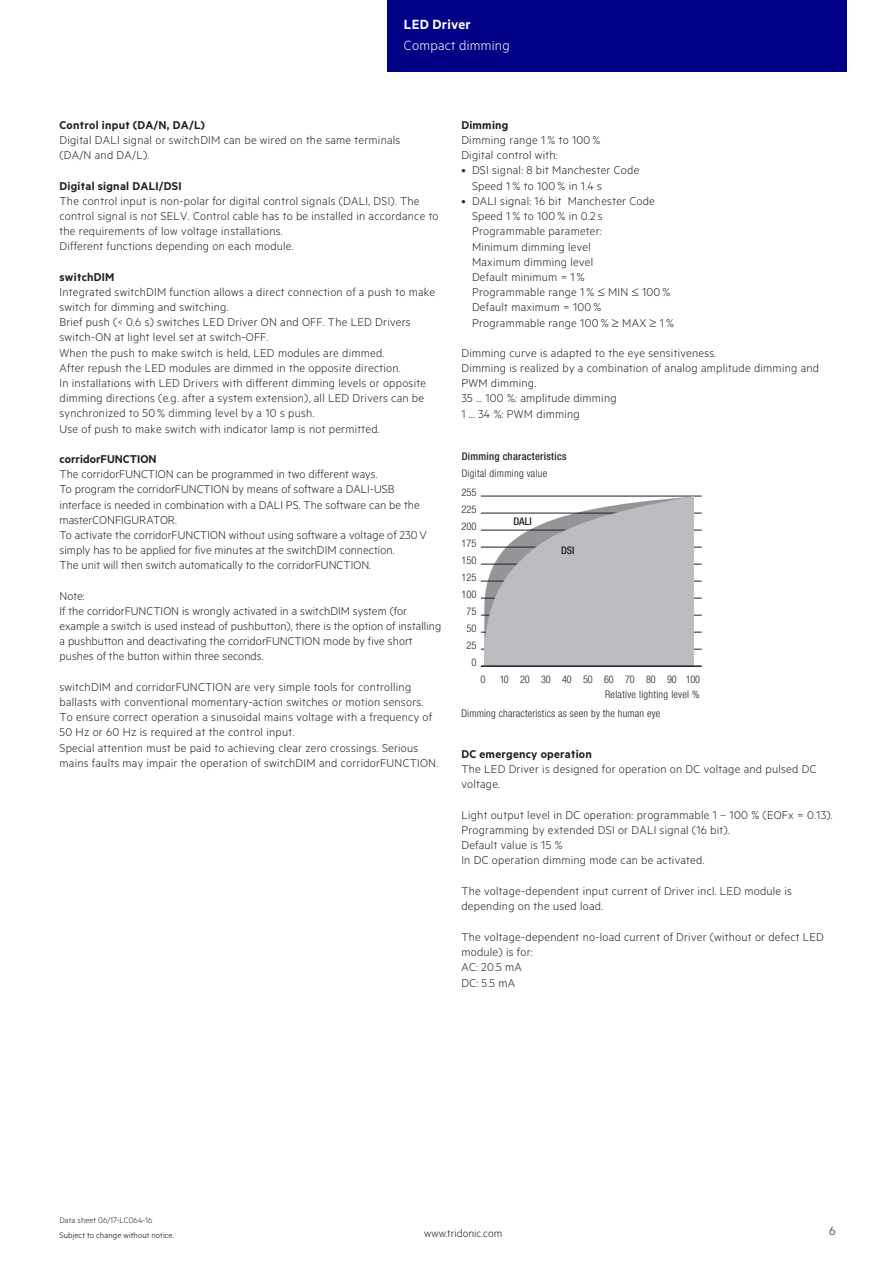
<style>
.page{position:relative;width:893px;height:1263px;background:#fff}
.page>*{position:absolute;margin:0;border:0;box-sizing:border-box;transform-origin:0 0}
.t1{font:15px "Tridonic Metric Print Light";letter-spacing:.015em;color:#fff}
.t2{font:15px "Tridonic Metric Print Semi";letter-spacing:.015em;color:#fff}
.t3{font:13.5px "Tridonic Metric Print Light";color:#231f20}
.t4{font:12.75px/15.1px "Tridonic Metric Print Light";letter-spacing:.02em;color:#231f20}
.t5{font:12.75px "Tridonic Metric Print Semi";letter-spacing:.02em;color:#231f20}
.t6{font:12px "Tridonic Metric Print Light";letter-spacing:.005em;color:#231f20}
.t7{font:300 condensed 10.5px "Helvetica Neue LTW1 G";letter-spacing:.02em;color:#231f20}
.t8{font:300 condensed 10.5px/17px "Helvetica Neue LTW1 G";color:#231f20;text-align:right}
.t9{font:500 condensed 10.5px "Helvetica Neue LTW1 G";letter-spacing:.03em;color:#231f20}
.t10{font:9px "Tridonic Metric Print Light";letter-spacing:.01em;color:#000}
.t11{font:9px "Tridonic Metric Print Light";letter-spacing:.005em;color:#231f20}
</style>
<div class="page">
<div style="left:387px;top:0;width:459px;height:72px;background:#000087"></div>
<hr style="left:481px;top:649px;width:221px;height:1px;background:#231f20">
<hr style="left:481px;top:632px;width:221px;height:1px;background:#231f20">
<hr style="left:481px;top:615px;width:221px;height:1px;background:#231f20">
<hr style="left:481px;top:598px;width:221px;height:1px;background:#231f20">
<hr style="left:481px;top:581px;width:221px;height:1px;background:#231f20">
<hr style="left:481px;top:564px;width:221px;height:1px;background:#231f20">
<hr style="left:481px;top:547px;width:221px;height:1px;background:#231f20">
<hr style="left:481px;top:530px;width:221px;height:1px;background:#231f20">
<hr style="left:481px;top:496px;width:221px;height:1px;background:#231f20">
<hr style="left:481px;top:513px;width:221px;height:1px;background:#231f20">
<svg style="left:484px;top:496px;width:210px;height:169px;background:#bfbfc2"></svg>
<hr style="left:481px;top:665px;width:221px;height:2px;background:#231f20">
<p class="t2" style="left:404px;top:15px;width:68px">LED Driver</p>
<p class="t1" style="left:404px;top:37px;width:107px">Compact dimming</p>
<p class="t5" style="left:60px;top:117px;width:147px">Control input (DA/N, DA/L)</p>
<p class="t4" style="left:60px;top:132px;width:342px">Digital DALI signal or switchDIM can be wired on the same terminals (DA/N and DA/L).</p>
<p class="t5" style="left:60px;top:178px;width:124px">Digital signal DALI/DSI</p>
<p class="t4" style="left:60px;top:193px;width:381px">The control input is non-polar for digital control signals (DALI, DSI). The control signal is not SELV. Control cable has to be installed in accordance to the requirements of low voltage installations.<br>Different functions depending on each module.</p>
<p class="t5" style="left:60px;top:269px;width:56px">switchDIM</p>
<p class="t4" style="left:60px;top:284px;width:377px">Integrated switchDIM function allows a direct connection of a push to make switch for dimming and switching.<br>Brief push (&lt; 0.6 s) switches LED Driver ON and OFF. The LED Drivers switch-ON at light level set at switch-OFF.<br>When the push to make switch is held, LED modules are dimmed.<br>After repush the LED modules are dimmed in the opposite direction.<br>In installations with LED Drivers with different dimming levels or opposite dimming directions (e.g. after a system extension), all LED Drivers can be synchronized to 50 % dimming level by a 10 s push.<br>Use of push to make switch with indicator lamp is not permitted.</p>
<p class="t5" style="left:60px;top:451px;width:99px">corridorFUNCTION</p>
<p class="t4" style="left:60px;top:466px;width:369px">The corridorFUNCTION can be programmed in two different ways.<br>To program the corridorFUNCTION by means of software a DALI-USB interface is needed in combination with a DALI PS. The software can be the masterCONFIGURATOR.<br>To activate the corridorFUNCTION without using software a voltage of 230V simply has to be applied for five minutes at the switchDIM connection.<br>The unit will then switch automatically to the corridorFUNCTION.</p>
<p class="t4" style="left:60px;top:588px;width:383px">Note:<br>If the corridorFUNCTION is wrongly activated in a switchDIM system (for example a switch is used instead of pushbutton), there is the option of installing a pushbutton and deactivating the corridorFUNCTION mode by five short pushes of the button within three seconds.</p>
<p class="t4" style="left:60px;top:679px;width:380px">switchDIM and corridorFUNCTION are very simple tools for controlling ballasts with conventional momentary-action switches or motion sensors.<br>To ensure correct operation a sinusoidal mains voltage with a frequency of 50 Hz or 60 Hz is required at the control input.<br>Special attention must be paid to achieving clear zero crossings. Serious mains faults may impair the operation of switchDIM and corridorFUNCTION.</p>
<p class="t5" style="left:461px;top:117px;width:49px">Dimming</p>
<p class="t4" style="left:461px;top:132px;width:141px">Dimming range 1 % to 100 %<br>Digital control with:</p>
<p class="t4" style="left:472px;top:162px;width:169px;text-indent:-11px">• DSI signal: 8 bit Manchester Code<br>Speed 1 % to 100 % in 1.4 s</p>
<p class="t4" style="left:472px;top:193px;width:204px;text-indent:-11px">• DALI signal: 16 bit Manchester Code<br>Speed 1 % to 100 % in 0.2 s<br>Programmable parameter:<br>Minimum dimming level<br>Maximum dimming level<br>Default minimum = 1 %<br>Programmable range 1 % ≤ MIN ≤ 100 %<br>Default maximum = 100 %<br>Programmable range 100 % ≥ MAX ≥ 1 %</p>
<p class="t4" style="left:461px;top:345px;width:359px">Dimming curve is adapted to the eye sensitiveness.<br>Dimming is realized by a combination of analog amplitude dimming and PWM dimming.<br>35 ... 100 %: amplitude dimming<br>1 ... 34 %: PWM dimming</p>
<p class="t9" style="left:462px;top:450px;width:106px">Dimming characteristics</p>
<p class="t7" style="left:462px;top:467px;width:87px">Digital dimming value</p>
<p class="t7" style="left:462px;top:486px;width:17px">255</p>
<p class="t7" style="left:462px;top:503px;width:17px">225</p>
<p class="t8" style="left:462px;top:518px;width:17px">200<br>175<br>150<br>125<br>100<br>75<br>50<br>25<br>0</p>
<p class="t9" style="left:513px;top:515px;width:20px">DALI</p>
<p class="t9" style="left:561px;top:544px;width:15px">DSI</p>
<p class="t7" style="left:480px;top:674px;width:7px">0</p>
<p class="t8" style="left:500px;top:671px;width:202px">10 20 30 40 50 60 70 80 90 100</p>
<p class="t7" style="left:605px;top:688px;width:96px">Relative lighting level %</p>
<p class="t7" style="left:461px;top:707px;width:201px">Dimming characteristics as seen by the human eye</p>
<p class="t5" style="left:461px;top:746px;width:132px">DC emergency operation</p>
<p class="t4" style="left:461px;top:761px;width:357px">The LED Driver is designed for operation on DC voltage and pulsed DC voltage.</p>
<p class="t4" style="left:461px;top:807px;width:373px">Light output level in DC operation: programmable 1 – 100 % (EOFx = 0.13).<br>Programming by extended DSI or DALI signal (16 bit).<br>Default value is 15 %<br>In DC operation dimming mode can be activated.</p>
<p class="t4" style="left:461px;top:883px;width:332px">The voltage-dependent input current of Driver incl. LED module is depending on the used load.</p>
<p class="t4" style="left:461px;top:929px;width:364px">The voltage-dependent no-load current of Driver (without or defect LED module) is for:<br>AC: 20.5 mA<br>DC: 5.5 mA</p>
<p class="t11" style="left:60px;top:1215px;width:95px">Data sheet 06/17-LC064-16</p>
<p class="t10" style="left:60px;top:1229px;width:116px">Subject to change without notice.</p>
<p class="t6" style="left:424px;top:1227px;width:80px">www.tridonic.com</p>
<p class="t3" style="left:829px;top:1223px;width:8px">6</p>
</div>
